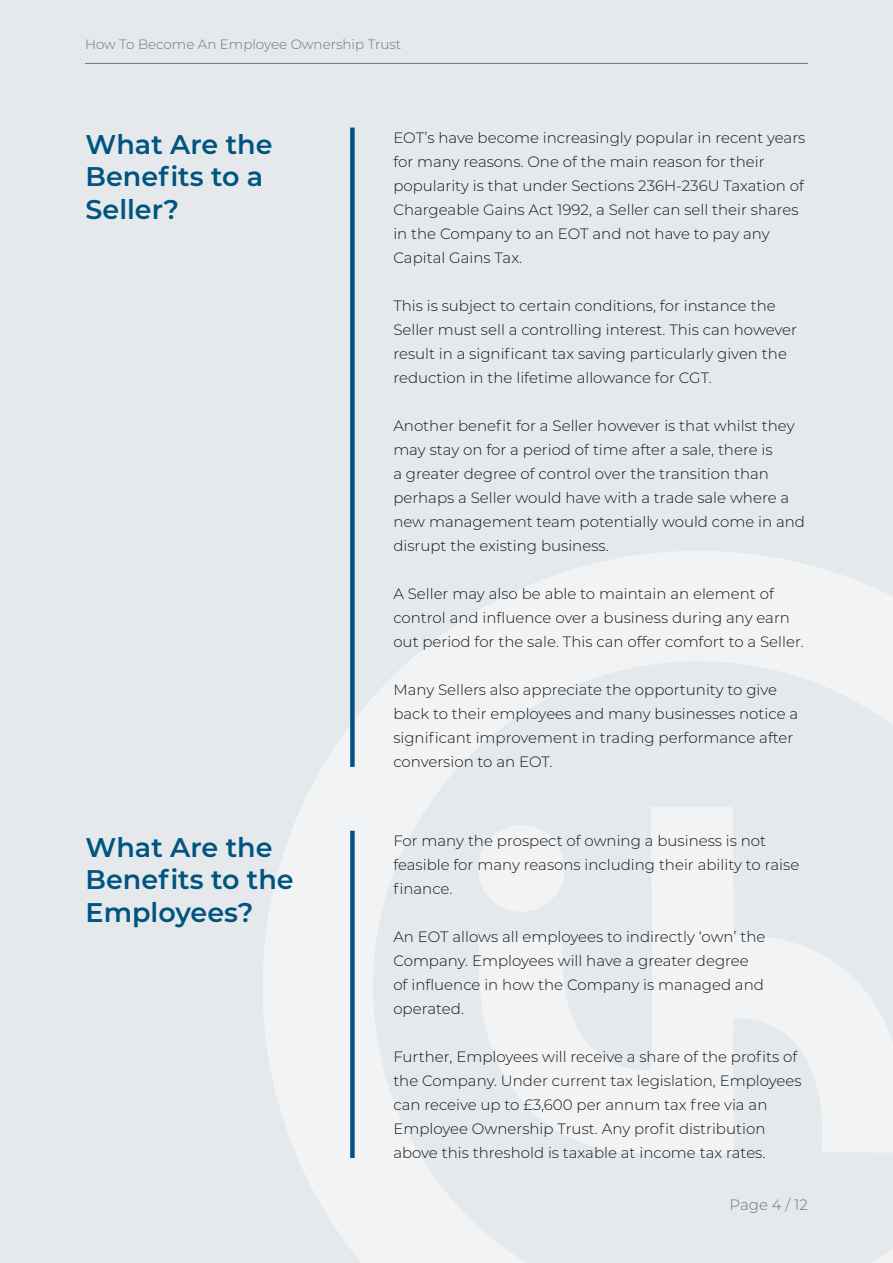
<style>
.page{position:relative;width:893px;height:1263px;background:#e5e9eb}
.page>*{position:absolute;margin:0;border:0;box-sizing:border-box;transform-origin:0 0}
.t1{font:600 27px/32.4px "Montserrat";color:#005480}
.t2{font:300 15px/24px "Montserrat";color:#13161a}
.t3{font:300 15px "Montserrat";color:#6e7479}
.t4{font:300 13.5px "Montserrat";color:#6e7479}
</style>
<div class="page">
<svg style="left:263px;top:551px;width:630px;height:712px"></svg>
<svg style="left:467px;top:807px;width:426px;height:350px;fill:#f1f3f4"></svg>
<hr style="left:85px;top:63px;width:723px;height:1px;background:#6e7479">
<div style="left:350px;top:128px;width:5px;height:639px;background:#005480"></div>
<div style="left:350px;top:831px;width:5px;height:327px;background:#005480"></div>
<p class="t4" style="left:85px;top:35px;width:318px">How To Become An Employee Ownership Trust</p>
<p class="t1" style="left:86px;top:127px;width:189px">What Are the<br>Benefits to a<br>Seller?</p>
<p class="t1" style="left:86px;top:830px;width:210px">What Are the<br>Benefits to the<br>Employees?</p>
<p class="t2" style="left:393px;top:125px;width:414px">EOT’s have become increasingly popular in recent years for many reasons. One of the main reason for their popularity is that under Sections 236H-236U Taxation of Chargeable Gains Act 1992, a Seller can sell their shares in the Company to an EOT and not have to pay any Capital Gains Tax.</p>
<p class="t2" style="left:393px;top:293px;width:405px">This is subject to certain conditions, for instance the Seller must sell a controlling interest. This can however result in a significant tax saving particularly given the reduction in the lifetime allowance for CGT.</p>
<p class="t2" style="left:393px;top:413px;width:413px">Another benefit for a Seller however is that whilst they may stay on for a period of time after a sale, there is<br>a greater degree of control over the transition than perhaps a Seller would have with a trade sale where a new management team potentially would come in and disrupt the existing business.</p>
<p class="t2" style="left:393px;top:581px;width:412px">A Seller may also be able to maintain an element of control and influence over a business during any earn out period for the sale. This can offer comfort to a Seller.</p>
<p class="t2" style="left:393px;top:677px;width:406px">Many Sellers also appreciate the opportunity to give back to their employees and many businesses notice a significant improvement in trading performance after conversion to an EOT.</p>
<p class="t2" style="left:393px;top:828px;width:407px">For many the prospect of owning a business is not feasible for many reasons including their ability to raise finance.</p>
<p class="t2" style="left:393px;top:924px;width:374px">An EOT allows all employees to indirectly ‘own’ the Company. Employees will have a greater degree of influence in how the Company is managed and operated.</p>
<p class="t2" style="left:393px;top:1044px;width:410px">Further, Employees will receive a share of the profits of the Company. Under current tax legislation, Employees can receive up to £3,600 per annum tax free via an Employee Ownership Trust. Any profit distribution above this threshold is taxable at income tax rates.</p>
<p class="t3" style="left:730px;top:1194px;width:80px">Page 4 / 12</p>
</div>
